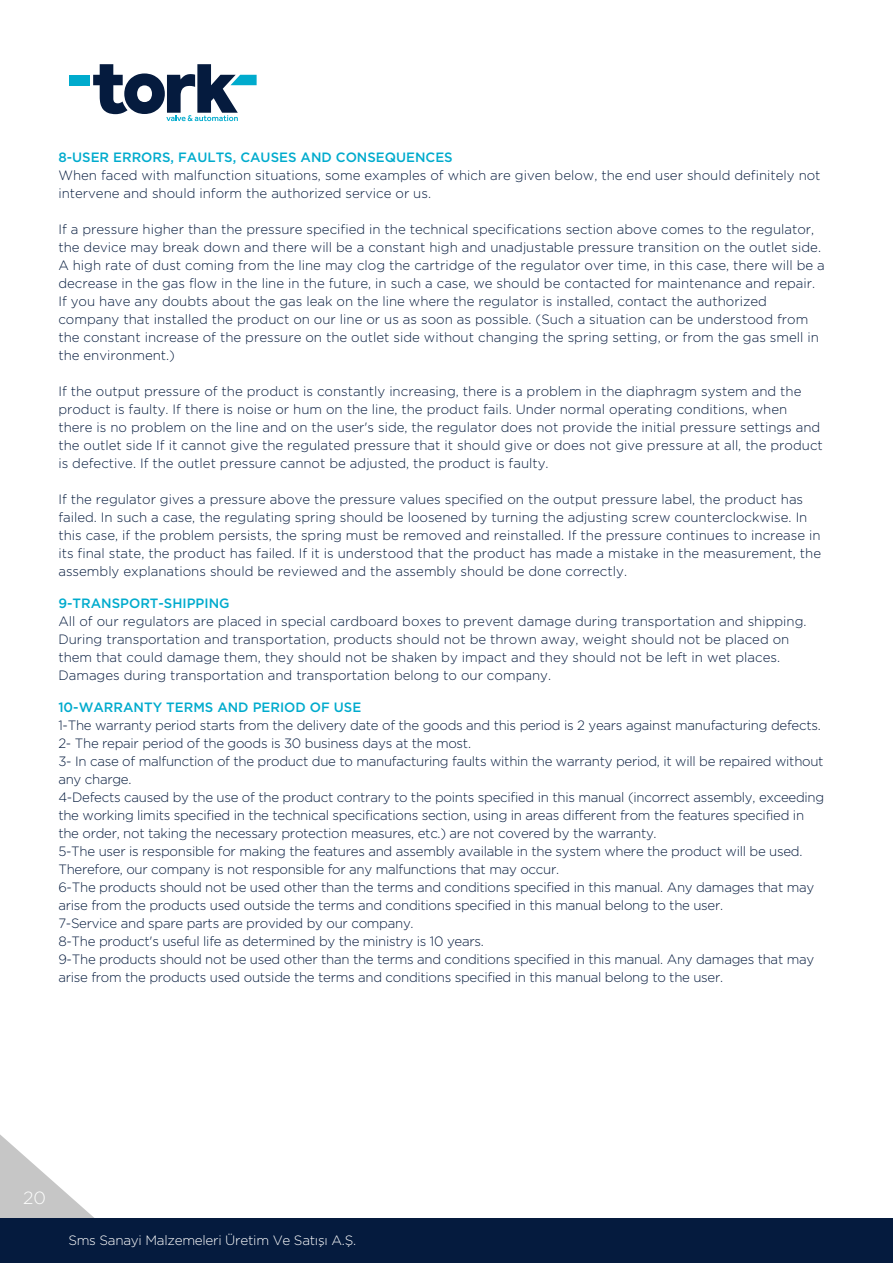
<style>
.page{position:relative;width:893px;height:1263px;background:#fff}
.page>*{position:absolute;margin:0;border:0;box-sizing:border-box;transform-origin:0 0}
.t1{font:300 17.7px "Gotham HTF";color:#fdfefd}
.t2{font:300 13.5px/18px "Gotham HTF";color:#051b3e}
.t3{font:300 13.5px/18px "Gotham HTF";letter-spacing:-.02em;color:#051b3e}
.t4{font:500 13.5px "Gotham HTF";color:#00abcd}
.t5{font:300 13.5px "Gotham";letter-spacing:-.02em;color:#fff}
</style>
<div class="page">
<svg style="left:0;top:1134px;width:145px;height:85px"></svg>
<div style="left:0;top:1219px;width:893px;height:44px;background:#051b3e"></div>
<svg style="left:93px;top:64px;width:164px;height:57px"></svg>
<div style="left:69px;top:75px;width:21px;height:10px;background:#00abcd"></div>
<p class="t4" style="left:58px;top:149px;width:396px">8-USER ERRORS, FAULTS, CAUSES AND CONSEQUENCES</p>
<p class="t2" style="left:58px;top:166px;width:764px">When faced with malfunction situations, some examples of which are given below, the end user should definitely not intervene and should inform the authorized service or us.</p>
<p class="t2" style="left:58px;top:220px;width:768px">If a pressure higher than the pressure specified in the technical specifications section above comes to the regulator, the device may break down and there will be a constant high and unadjustable pressure transition on the outlet side.<br>A high rate of dust coming from the line may clog the cartridge of the regulator over time, in this case, there will be a decrease in the gas flow in the line in the future, in such a case, we should be contacted for maintenance and repair.<br>If you have any doubts about the gas leak on the line where the regulator is installed, contact the authorized company that installed the product on our line or us as soon as possible. (Such a situation can be understood from the constant increase of the pressure on the outlet side without changing the spring setting, or from the gas smell in the environment.)</p>
<p class="t2" style="left:58px;top:382px;width:766px">If the output pressure of the product is constantly increasing, there is a problem in the diaphragm system and the product is faulty. If there is noise or hum on the line, the product fails. Under normal operating conditions, when there is no problem on the line and on the user's side, the regulator does not provide the initial pressure settings and the outlet side If it cannot give the regulated pressure that it should give or does not give pressure at all, the product is defective. If the outlet pressure cannot be adjusted, the product is faulty.</p>
<p class="t2" style="left:58px;top:490px;width:764px">If the regulator gives a pressure above the pressure values specified on the output pressure label, the product has failed. In such a case, the regulating spring should be loosened by turning the adjusting screw counterclockwise. In this case, if the problem persists, the spring must be removed and reinstalled. If the pressure continues to increase in its final state, the product has failed. If it is understood that the product has made a mistake in the measurement, the assembly explanations should be reviewed and the assembly should be done correctly.</p>
<p class="t4" style="left:58px;top:595px;width:173px">9-TRANSPORT-SHIPPING</p>
<p class="t2" style="left:58px;top:612px;width:750px">All of our regulators are placed in special cardboard boxes to prevent damage during transportation and shipping.<br>During transportation and transportation, products should not be thrown away, weight should not be placed on them that could damage them, they should not be shaken by impact and they should not be left in wet places.<br>Damages during transportation and transportation belong to our company.</p>
<p class="t4" style="left:58px;top:700px;width:304px">10-WARRANTY TERMS AND PERIOD OF USE</p>
<p class="t3" style="left:58px;top:716px;width:767px">1-The warranty period starts from the delivery date of the goods and this period is 2 years against manufacturing defects.<br>2- The repair period of the goods is 30 business days at the most.<br>3- In case of malfunction of the product due to manufacturing faults within the warranty period, it will be repaired without any charge.<br>4-Defects caused by the use of the product contrary to the points specified in this manual (incorrect assembly, exceeding the working limits specified in the technical specifications section, using in areas different from the features specified in the order, not taking the necessary protection measures, etc.) are not covered by the warranty.<br>5-The user is responsible for making the features and assembly available in the system where the product will be used.<br>Therefore, our company is not responsible for any malfunctions that may occur.<br>6-The products should not be used other than the terms and conditions specified in this manual. Any damages that may arise from the products used outside the terms and conditions specified in this manual belong to the user.<br>7-Service and spare parts are provided by our company.<br>8-The product's useful life as determined by the ministry is 10 years.<br>9-The products should not be used other than the terms and conditions specified in this manual. Any damages that may arise from the products used outside the terms and conditions specified in this manual belong to the user.</p>
<h1 class="t1" style="left:23px;top:1187px;width:24px">20</h1>
<p class="t5" style="left:68px;top:1232px;width:289px">Sms Sanayi Malzemeleri Üretim Ve Satışı A.Ş.</p>
</div>
